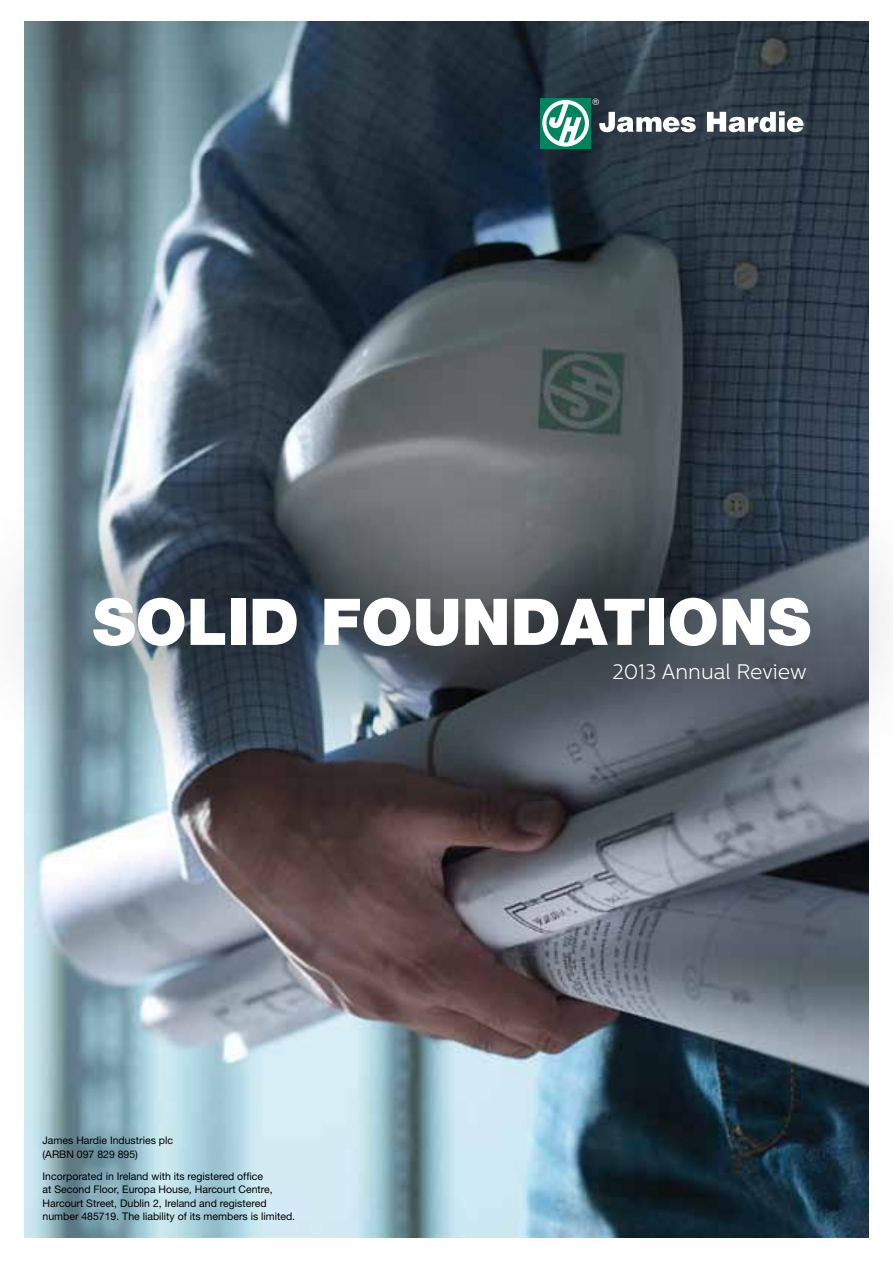
<style>
.page{position:relative;width:893px;height:1263px;background:#fff}
.page>*{position:absolute;margin:0;border:0;box-sizing:border-box;transform-origin:0 0}
.t1{font:900 64.5px "Helvetica Neue LT";color:#fff}
.t2{font:300 21px "Centrale Sans";color:#fff}
.t3{font:10.5px/13.5px "Helvetica Neue LT";color:#000}
.t4{font:9px "Helvetica";color:#fff}
</style>
<div class="page">
<img style="left:24px;top:22px;width:844px;height:1215px">
<div style="left:0;top:454px;width:893px;height:335px;background:#000;opacity:.41"></div>
<div style="left:540px;top:98px;width:51px;height:50px;background:#00845f"></div>
<svg style="left:542px;top:100px;width:47px;height:47px"></svg>
<svg style="left:599px;top:112px;width:97px;height:20px"></svg>
<svg style="left:707px;top:111px;width:97px;height:21px"></svg>
<p class="t4" style="left:592px;top:94px;width:8px">®</p>
<h1 class="t1" style="left:92px;top:583px;width:718px">SOLID FOUNDATIONS</h1>
<h2 class="t2" style="left:612px;top:660px;width:196px">2013 Annual Review</h2>
<p class="t3" style="left:43px;top:1134px;width:132px">James Hardie Industries plc (ARBN 097 829 895)</p>
<p class="t3" style="left:43px;top:1169px;width:254px">Incorporated in Ireland with its registered office<br>at Second Floor, Europa House, Harcourt Centre, Harcourt Street, Dublin 2, Ireland and registered number 485719. The liability of its members is limited.</p>
</div>
